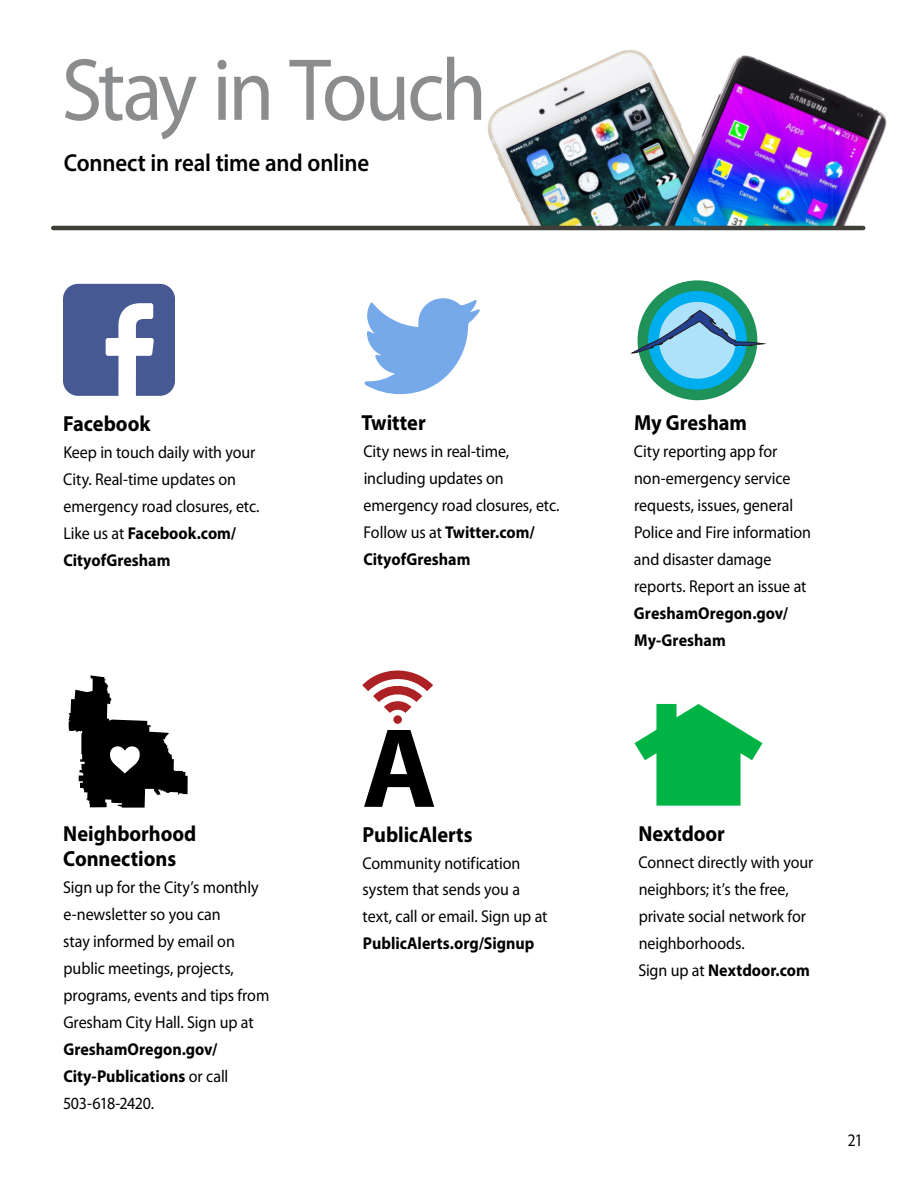
<style>
.page{position:relative;width:918px;height:1188px;background:#fff}
.page>*{position:absolute;margin:0;border:0;box-sizing:border-box;transform-origin:0 0}
.t1{font:88.95px "Myriad Pro";letter-spacing:-.04em;color:#8a8c8e;scale:.93 1}
.t2{font:600 24.6px "Myriad Pro";letter-spacing:-.01em;color:#000;scale:.93 1}
.t3{font:700 21.9px/25.2px "Myriad Pro";color:#000;scale:.93 1}
.t4{font:17.1px/27px "Myriad Pro";letter-spacing:-.005em;color:#000;scale:.93 1}
.t5{font:700 17.1px/27px "Myriad Pro";color:#000;scale:.93 1}
.t6{font:17.1px "Hypatia Sans Pro";color:#000;scale:.93 1}
.s1{font-weight:700}
.s2{font-weight:400}
</style>
<div class="page">
<svg style="left:63px;top:284px;width:112px;height:112px"></svg>
<svg style="left:364px;top:298px;width:116px;height:96px"></svg>
<svg style="left:643px;top:286px;width:109px;height:109px"></svg>
<div style="left:638px;top:280px;width:119px;height:120px;border:11px solid #1e9258;border-radius:50%"></div>
<svg style="left:654px;top:297px;width:87px;height:87px;background:#88d6f7"></svg>
<div style="left:648px;top:291px;width:99px;height:98px;border:11px solid #00aeef;border-radius:50%"></div>
<svg style="left:632px;top:310px;width:131px;height:43px;background:#6eb3c7"></svg>
<svg style="left:68px;top:675px;width:120px;height:133px"></svg>
<svg style="left:362px;top:670px;width:71px;height:21px"></svg>
<svg style="left:373px;top:682px;width:49px;height:20px"></svg>
<svg style="left:384px;top:699px;width:27px;height:14px"></svg>
<div style="left:393px;top:715px;width:9px;height:9px;background:#ac2224;border-radius:50%"></div>
<svg style="left:364px;top:730px;width:70px;height:77px"></svg>
<svg style="left:635px;top:704px;width:128px;height:102px"></svg>
<img style="left:482px;top:50px;width:166px;height:176px">
<img style="left:648px;top:55px;width:239px;height:173px">
<hr style="left:53px;top:226px;width:810px;height:4px;background:#403e39">
<h1 class="t1" style="left:62px;top:35px;width:459px">Stay in Touch</h1>
<h2 class="t2" style="left:64px;top:147px;width:330px">Connect in real time and online</h2>
<p class="t3" style="left:63px;top:410px;width:95px">Facebook</p>
<p class="t4" style="left:63px;top:438px;width:212px">Keep in touch daily with your<br>City. Real-time updates on emergency road closures, etc.<br>Like us at <span class="s1">Facebook.com/<br>CityofGresham</span></p>
<p class="t3" style="left:63px;top:820px;width:145px">Neighborhood<br>Connections</p>
<p class="t4" style="left:63px;top:873px;width:223px">Sign up for the City’s monthly e-newsletter so you can<br>stay informed by email on public meetings, projects, programs, events and tips from<br>Gresham City Hall. Sign up at</p>
<p class="t5" style="left:63px;top:1035px;width:179px">GreshamOregon.gov/<br>City-Publications <span class="s2">or call<br>503-618-2420.</span></p>
<p class="t3" style="left:362px;top:409px;width:71px">Twitter</p>
<p class="t4" style="left:363px;top:437px;width:212px">City news in real-time, including updates on emergency road closures, etc.<br>Follow us at <span class="s1">Twitter.com/<br>CityofGresham</span></p>
<p class="t3" style="left:363px;top:821px;width:120px">PublicAlerts</p>
<p class="t4" style="left:363px;top:849px;width:200px">Community notification system that sends you a text, call or email. Sign up at</p>
<p class="t5" style="left:363px;top:930px;width:186px">PublicAlerts.org/Signup</p>
<p class="t3" style="left:634px;top:409px;width:123px">My Gresham</p>
<p class="t4" style="left:634px;top:437px;width:192px">City reporting app for non-emergency service requests, issues, general<br>Police and Fire information and disaster damage reports. Report an issue at</p>
<p class="t5" style="left:634px;top:599px;width:167px">GreshamOregon.gov/<br>My-Gresham</p>
<p class="t3" style="left:638px;top:820px;width:95px">Nextdoor</p>
<p class="t4" style="left:638px;top:848px;width:190px">Connect directly with your neighbors; it’s the free, private social network for neighborhoods.<br>Sign up at <span class="s1">Nextdoor.com</span></p>
<p class="t6" style="left:847px;top:1128px;width:18px">21</p>
</div>
